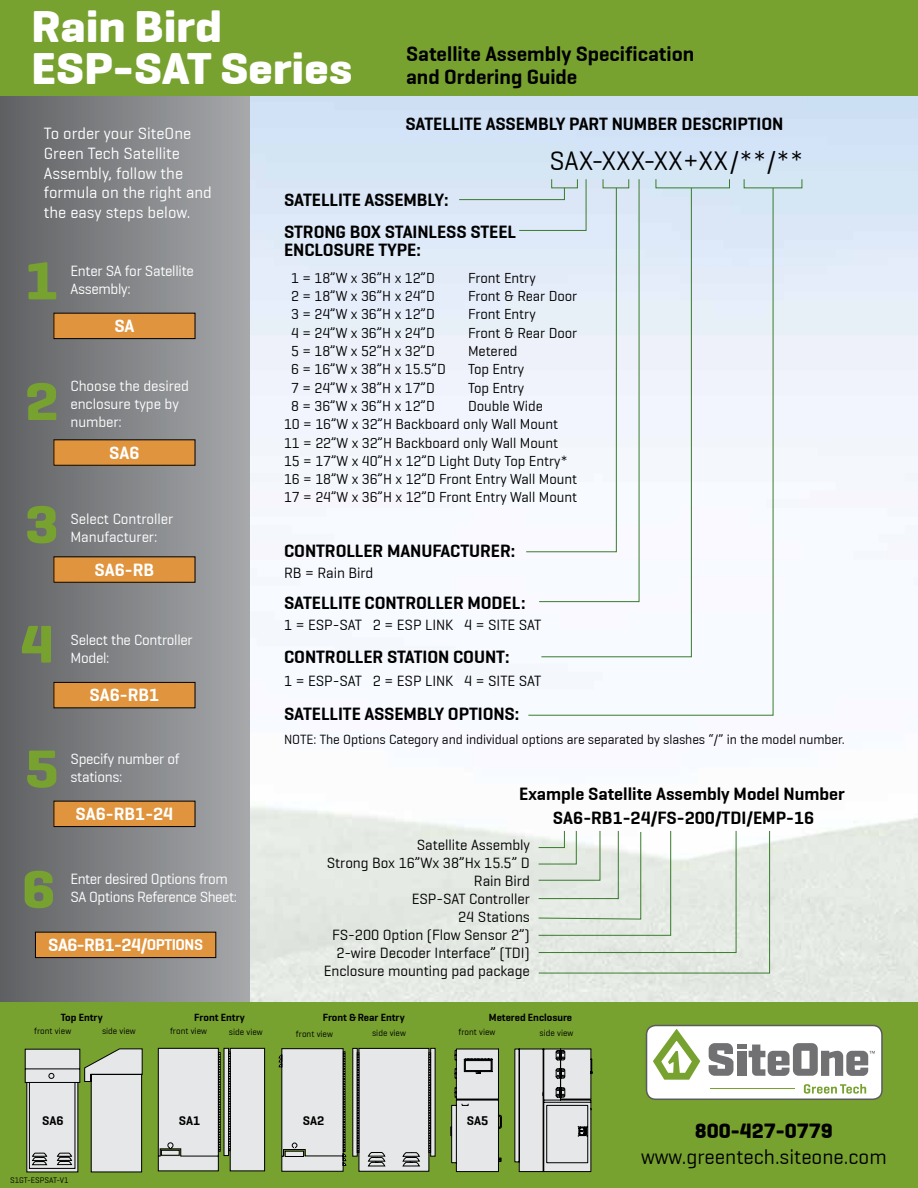
<style>
.page{position:relative;width:918px;height:1188px;background:#fff}
.page>*{position:absolute;margin:0;border:0;box-sizing:border-box;transform-origin:0 0}
.t1{font:700 54px "Geogrotesque";color:#78a22f;scale:1.1 1}
.t2{font:700 45px/42px "Geogrotesque";letter-spacing:-.005em;color:#fff;scale:1.1 1}
.t3{font:27px "Geogrotesque";letter-spacing:-.005em;color:#000}
.t4{font:600 21px/22.5px "Geogrotesque";color:#000}
.t5{font:21px "Geogrotesque";color:#000}
.t6{font:700 21px "Geogrotesque";color:#000}
.t7{font:600 18px/31.5px "Geogrotesque";letter-spacing:-.005em;color:#000}
.t8{font:600 18px "Geogrotesque";color:#fff}
.t9{font:16.5px/19.8px "Geogrotesque";color:#fff}
.t10{font:15px/18px "Geogrotesque";letter-spacing:-.005em;color:#000;text-align:right}
.t11{font:15px/18px "Geogrotesque";letter-spacing:-.02em;color:#fff}
.t12{font:14.7px/18.3px "Geogrotesque";letter-spacing:-.005em;color:#000}
.t13{font:13.5px "Geogrotesque";letter-spacing:-.005em;color:#000}
.t14{font:600 12.75px "Geogrotesque";color:#000}
.t15{font:600 10.5px "Geogrotesque";color:#000}
.t16{font:9px "Geogrotesque";color:#000}
.t17{font:8.25px "Geogrotesque";color:#000}
.s1{font-size:15.75px}
</style>
<div class="page">
<img style="left:250px;top:96px;width:668px;height:907px">
<svg style="left:527px;top:187px;width:247px;height:529px"></svg>
<svg style="left:458px;top:178px;width:182px;height:425px"></svg>
<svg style="left:538px;top:830px;width:233px;height:144px;background:#e0e7de"></svg>
<div style="left:0;top:95px;width:250px;height:941px;background:linear-gradient(to right,#5f6063,#a6a8ab)"></div>
<div style="left:0;top:0;width:918px;height:96px;background:#78a22f"></div>
<div style="left:54px;top:313px;width:141px;height:26px;background:#e0943d"></div>
<div style="left:54px;top:313px;width:141px;height:26px;border:1px solid #000"></div>
<div style="left:54px;top:440px;width:141px;height:25px;background:#e0943d"></div>
<div style="left:54px;top:439px;width:141px;height:27px;border:1px solid #000"></div>
<div style="left:54px;top:557px;width:141px;height:25px;background:#e0943d"></div>
<div style="left:54px;top:556px;width:141px;height:27px;border:1px solid #000"></div>
<div style="left:54px;top:682px;width:141px;height:26px;background:#e0943d"></div>
<div style="left:54px;top:682px;width:141px;height:26px;border:1px solid #000"></div>
<div style="left:54px;top:801px;width:141px;height:26px;background:#e0943d"></div>
<div style="left:54px;top:801px;width:141px;height:26px;border:1px solid #000"></div>
<div style="left:35px;top:932px;width:181px;height:26px;background:#e0943d"></div>
<div style="left:35px;top:932px;width:181px;height:26px;border:1px solid #000"></div>
<div style="left:0;top:1003px;width:918px;height:185px;background:#78a22f"></div>
<svg style="left:25px;top:1048px;width:118px;height:124px;background:#c4cabc"></svg>
<svg style="left:158px;top:1048px;width:107px;height:123px;background:#cdcfcc"></svg>
<svg style="left:431px;top:1048px;width:4px;height:108px"></svg>
<svg style="left:279px;top:1048px;width:67px;height:124px;background:#cccfcb"></svg>
<svg style="left:352px;top:1048px;width:79px;height:124px;background:#caccca"></svg>
<svg style="left:450px;top:1049px;width:143px;height:123px;background:#bac1b1"></svg>
<div style="left:647px;top:1026px;width:235px;height:73px;background:#fff;border-radius:9px"></div>
<svg style="left:653px;top:1029px;width:47px;height:51px"></svg>
<svg style="left:708px;top:1043px;width:167px;height:33px"></svg>
<svg style="left:804px;top:1084px;width:62px;height:10px"></svg>
<hr style="left:710px;top:1088px;width:85px;height:1px;background:#78a22f">
<div style="left:646px;top:1025px;width:237px;height:75px;border:2px solid #5a5b5d;border-radius:9px"></div>
<h2 class="t2" style="left:31px;top:6px;width:294px">Rain Bird<br>ESP-SAT Series</h2>
<h3 class="t4" style="left:406px;top:43px;width:290px">Satellite Assembly Specification and Ordering Guide</h3>
<p class="t9" style="left:44px;top:124px;width:169px">To order your SiteOne<br>Green Tech Satellite<br>Assembly, follow the formula on the right and the easy steps below.</p>
<h1 class="t1" style="left:25px;top:250px;width:32px">1</h1>
<p class="t11" style="left:70px;top:262px;width:125px">Enter SA for Satellite<br>Assembly:</p>
<p class="t8" style="left:114px;top:316px;width:22px">SA</p>
<h1 class="t1" style="left:25px;top:371px;width:32px">2</h1>
<p class="t11" style="left:70px;top:377px;width:120px">Choose the desired enclosure type by number:</p>
<p class="t8" style="left:109px;top:442px;width:32px">SA6</p>
<h1 class="t1" style="left:25px;top:494px;width:32px">3</h1>
<p class="t11" style="left:70px;top:510px;width:104px">Select Controller<br>Manufacturer:</p>
<p class="t8" style="left:95px;top:559px;width:61px">SA6-RB</p>
<h1 class="t1" style="left:20px;top:614px;width:32px">4</h1>
<p class="t11" style="left:70px;top:631px;width:124px">Select the Controller<br>Model:</p>
<p class="t8" style="left:90px;top:685px;width:71px">SA6-RB1</p>
<h1 class="t1" style="left:25px;top:738px;width:32px">5</h1>
<p class="t11" style="left:70px;top:750px;width:111px">Specify number of stations:</p>
<p class="t8" style="left:76px;top:804px;width:99px">SA6-RB1-24</p>
<h1 class="t1" style="left:22px;top:859px;width:32px">6</h1>
<p class="t11" style="left:70px;top:870px;width:168px">Enter desired Options from<br>SA Options Reference Sheet:</p>
<p class="t8" style="left:48px;top:935px;width:156px">SA6-RB1-24/<span class="s1">OPTIONS</span></p>
<p class="t7" style="left:405px;top:108px;width:380px">SATELLITE ASSEMBLY PART NUMBER DESCRIPTION</p>
<h3 class="t3" style="left:550px;top:146px;width:256px">SAX-XXX-XX+XX/**/**</h3>
<p class="t7" style="left:284px;top:184px;width:234px">SATELLITE ASSEMBLY:<br>STRONG BOX STAINLESS STEEL</p>
<p class="t7" style="left:284px;top:234px;width:138px">ENCLOSURE TYPE:</p>
<p class="t12" style="left:291px;top:269px;width:145px">1 = 18”W x 36”H x 12”D</p>
<p class="t12" style="left:468px;top:269px;width:69px">Front Entry</p>
<p class="t12" style="left:291px;top:287px;width:145px">2 = 18”W x 36”H x 24”D</p>
<p class="t12" style="left:468px;top:287px;width:111px">Front &amp; Rear Door</p>
<p class="t12" style="left:291px;top:305px;width:145px">3 = 24”W x 36”H x 12”D</p>
<p class="t12" style="left:468px;top:305px;width:69px">Front Entry</p>
<p class="t12" style="left:291px;top:324px;width:145px">4 = 24”W x 36”H x 24”D</p>
<p class="t12" style="left:468px;top:324px;width:111px">Front &amp; Rear Door</p>
<p class="t12" style="left:291px;top:342px;width:145px">5 = 18”W x 52”H x 32”D</p>
<p class="t12" style="left:468px;top:342px;width:51px">Metered</p>
<p class="t12" style="left:291px;top:360px;width:156px">6 = 16”W x 38”H x 15.5”D</p>
<p class="t12" style="left:468px;top:360px;width:58px">Top Entry</p>
<p class="t12" style="left:291px;top:379px;width:145px">7 = 24”W x 38”H x 17”D</p>
<p class="t12" style="left:468px;top:379px;width:58px">Top Entry</p>
<p class="t12" style="left:291px;top:397px;width:145px">8 = 36”W x 36”H x 12”D</p>
<p class="t12" style="left:284px;top:397px;width:295px;text-indent:184px">Double Wide<br>10 = 16”W x 32”H Backboard only Wall Mount 11 = 22”W x 32”H Backboard only Wall Mount 15 = 17”W x 40”H x 12”D Light Duty Top Entry* 16 = 18”W x 36”H x 12”D Front Entry Wall Mount 17 = 24”W x 36”H x 12”D Front Entry Wall Mount</p>
<p class="t7" style="left:284px;top:535px;width:233px">CONTROLLER MANUFACTURER:</p>
<p class="t10" style="left:284px;top:564px;width:91px">RB = Rain Bird</p>
<p class="t7" style="left:284px;top:587px;width:243px">SATELLITE CONTROLLER MODEL:</p>
<p class="t10" style="left:284px;top:616px;width:259px">1 = ESP-SAT 2 = ESP LINK 4 = SITE SAT</p>
<p class="t7" style="left:284px;top:641px;width:227px">CONTROLLER STATION COUNT:</p>
<p class="t10" style="left:284px;top:672px;width:259px">1 = ESP-SAT 2 = ESP LINK 4 = SITE SAT</p>
<p class="t7" style="left:284px;top:698px;width:237px">SATELLITE ASSEMBLY OPTIONS:</p>
<p class="t13" style="left:284px;top:732px;width:562px">NOTE: The Options Category and individual options are separated by slashes “/” in the model number.</p>
<p class="t7" style="left:519px;top:782px;width:327px;line-height:24px;text-align:center">Example Satellite Assembly Model Number<br>SA6-RB1-24/FS-200/TDI/EMP-16</p>
<p class="t10" style="left:324px;top:836px;width:208px">Satellite Assembly<br>Strong Box 16”Wx 38”Hx 15.5” D<br>Rain Bird<br>ESP-SAT Controller<br>24 Stations<br>FS-200 Option (Flow Sensor 2”)<br>2-wire Decoder Interface” (TDI)<br>Enclosure mounting pad package</p>
<p class="t15" style="left:61px;top:1012px;width:43px">Top Entry</p>
<p class="t15" style="left:194px;top:1012px;width:52px">Front Entry</p>
<p class="t15" style="left:323px;top:1012px;width:83px">Front &amp; Rear Entry</p>
<p class="t15" style="left:489px;top:1012px;width:85px">Metered Enclosure</p>
<p class="t16" style="left:34px;top:1026px;width:38px">front view</p>
<p class="t16" style="left:102px;top:1026px;width:35px">side view</p>
<p class="t16" style="left:170px;top:1026px;width:38px">front view</p>
<p class="t16" style="left:229px;top:1027px;width:35px">side view</p>
<p class="t16" style="left:296px;top:1029px;width:38px">front view</p>
<p class="t16" style="left:372px;top:1028px;width:35px">side view</p>
<p class="t16" style="left:459px;top:1027px;width:38px">front view</p>
<p class="t16" style="left:540px;top:1028px;width:35px">side view</p>
<p class="t14" style="left:42px;top:1113px;width:23px">SA6</p>
<p class="t14" style="left:179px;top:1113px;width:23px">SA1</p>
<p class="t14" style="left:303px;top:1113px;width:23px">SA2</p>
<p class="t14" style="left:467px;top:1113px;width:23px">SA5</p>
<p class="t17" style="left:10px;top:1176px;width:60px">S1GT-ESPSAT-V1</p>
<h3 class="t6" style="left:695px;top:1119px;width:139px">800-427-0779</h3>
<h3 class="t5" style="left:641px;top:1145px;width:247px">www.greentech.siteone.com</h3>
</div>
